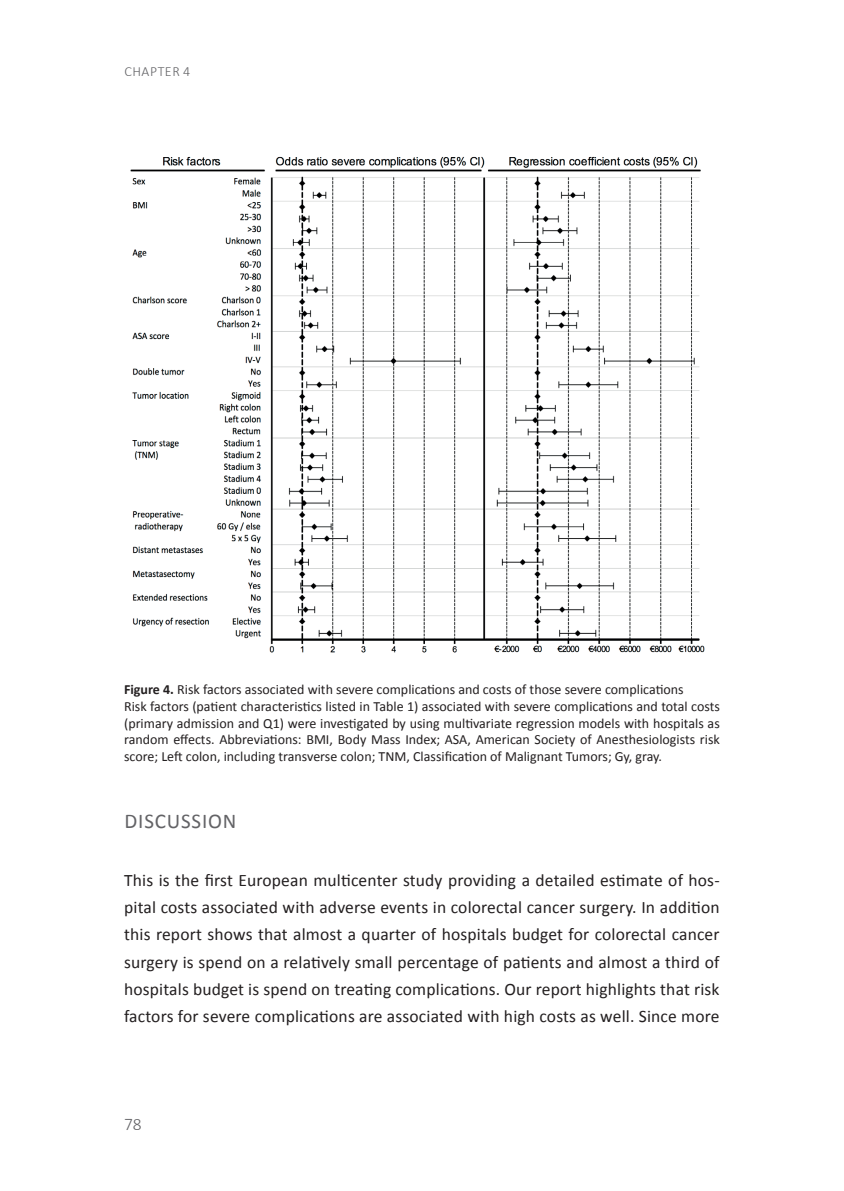
<style>
.page{position:relative;width:844px;height:1191px;background:#fff}
.page>*{position:absolute;margin:0;border:0;box-sizing:border-box;transform-origin:0 0}
.t1{font:21px "Calibri";letter-spacing:.04em;color:#636366}
.t2{font:17.5px/27.3px "Calibri";letter-spacing:.01em;color:#231f20;text-align:justify}
.t3{font:300 17.5px "Calibri";color:#636366}
.t4{font:14px/16.8px "Calibri";color:#231f20}
.t5{font:300 14px "Calibri";color:#636366}
.s1{font-weight:700}
</style>
<div class="page">
<img style="left:130px;top:156px;width:575px;height:497px">
<p class="t5" style="left:124px;top:63px;width:17px">CHAPTER</p>
<p class="t5" style="left:183px;top:63px;width:9px">4</p>
<p class="t4" style="left:124px;top:681px;width:597px"><span class="s1">Figure 4.</span> Risk factors associated with severe complications and costs of those severe complications<br>Risk factors (patient characteristics listed in Table 1) associated with severe complications and total costs (primary admission and Q1) were investigated by using multivariate regression models with hospitals as random effects. Abbreviations: BMI, Body Mass Index; ASA, American Society of Anesthesiologists risk score; Left colon, including transverse colon; TNM, Classification of Malignant Tumors; Gy, gray.</p>
<h1 class="t1" style="left:124px;top:807px;width:113px">DISCUSSION</h1>
<p class="t2" style="left:124px;top:866px;width:597px">This is the first European multicenter study providing a detailed estimate of hos&shy;pital costs associated with adverse events in colorectal cancer surgery. In addition this report shows that almost a quarter of hospitals budget for colorectal cancer surgery is spend on a relatively small percentage of patients and almost a third of hospitals budget is spend on treating complications. Our report highlights that risk factors for severe complications are associated with high costs as well. Since more</p>
<p class="t3" style="left:124px;top:1113px;width:19px">78</p>
</div>
